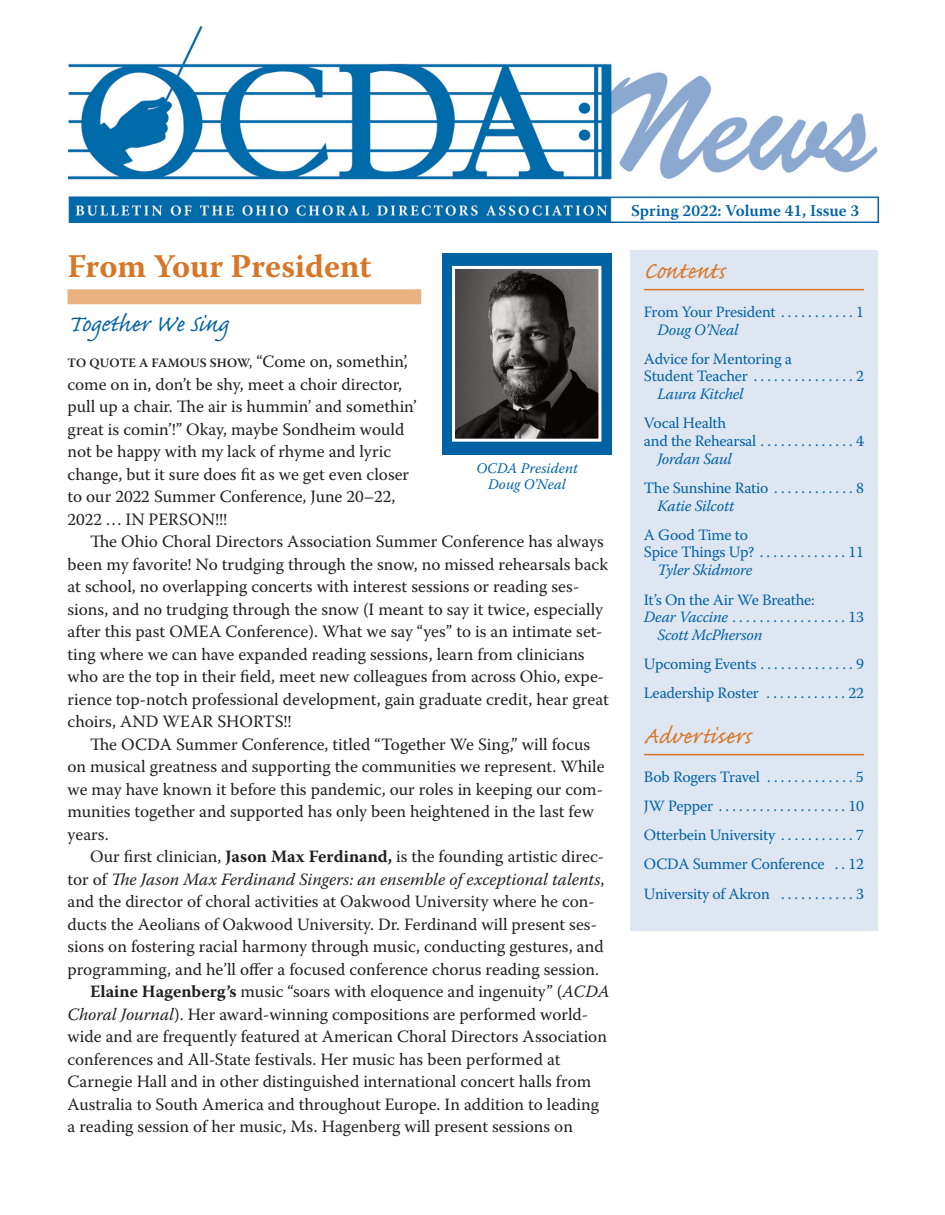
<style>
.page{position:relative;width:945px;height:1215px;background:#fff}
.page>*{position:absolute;margin:0;border:0;box-sizing:border-box;transform-origin:0 0}
.t1{font:700 33px "Warnock Pro";color:#d67626}
.t2{font:30px "Caflisch Script Pro";color:#d67626}
.t3{font:30px "Caflisch Script Pro";letter-spacing:-.01em;color:#0062a3}
.t4{font:17.25px/22.5px "Warnock Pro";color:#231f20}
.t5{font:italic 17.25px "Warnock Pro";color:#231f20}
.t6{font:600 16.5px "Warnock Pro";color:#0062a3}
.t7{font:15.75px/29.2px "Warnock Pro";letter-spacing:-.015em;color:#0062a3}
.t8{font:italic 15.75px "Warnock Pro";letter-spacing:-.015em;color:#0062a3}
.t9{font:italic 14.7px/16.5px "Warnock Pro";color:#0062a3;text-align:center}
.t10{font:600 12.75px "Warnock Pro";letter-spacing:.005em;color:#231f20}
.s1{font-weight:400;font-size:17.25px}
.s2{font-weight:700}
.s3{font-style:normal}
.s4{font-style:italic}
</style>
<div class="page">
<img style="left:69px;top:26px;width:810px;height:197px">
<div style="left:615px;top:203px;width:261px;height:18px;background:#fff"></div>
<div style="left:68px;top:289px;width:353px;height:15px;background:#e9b283"></div>
<div style="left:442px;top:253px;width:170px;height:201px;background:#0062a3"></div>
<img style="left:456px;top:270px;width:141px;height:168px">
<div style="left:452px;top:266px;width:149px;height:176px;border:3px solid #fff"></div>
<div style="left:630px;top:250px;width:248px;height:681px;background:#dee6f2"></div>
<hr style="left:644px;top:289px;width:220px;height:1px;background:#d67626">
<hr style="left:644px;top:754px;width:220px;height:1px;background:#d67626">
<h1 class="t1" style="left:68px;top:254px;width:305px">From Your President</h1>
<h2 class="t3" style="left:68px;top:313px;width:162px">Together We Sing</h2>
<p class="t10" style="left:68px;top:358px;width:342px">TO QUOTE A FAMOUS SHOW, <span class="s1">“Come on, somethin’,</span></p>
<p class="t4" style="left:68px;top:374px;width:351px">come on in, don’t be shy, meet a choir director, pull up a chair. The air is hummin’ and somethin’ great is comin’!” Okay, maybe Sondheim would not be happy with my lack of rhyme and lyric change, but it sure does fit as we get even closer to our 2022 Summer Conference, June 20–22, 2022 ... IN PERSON!!!</p>
<p class="t4" style="left:68px;top:532px;width:543px;text-indent:22px">The Ohio Choral Directors Association Summer Conference has always been my favorite! No trudging through the snow, no missed rehearsals back at school, no overlapping concerts with interest sessions or reading ses&shy;sions, and no trudging through the snow (I meant to say it twice, especially after this past OMEA Conference). What we say “yes” to is an intimate set&shy;ting where we can have expanded reading sessions, learn from clinicians who are the top in their field, meet new colleagues from across Ohio, expe&shy;rience top-notch professional development, gain graduate credit, hear great choirs, AND WEAR SHORTS!!</p>
<p class="t4" style="left:68px;top:734px;width:539px;text-indent:22px">The OCDA Summer Conference, titled “Together We Sing,” will focus on musical greatness and supporting the communities we represent. While we may have known it before this pandemic, our roles in keeping our com&shy;munities together and supported has only been heightened in the last few years.</p>
<p class="t4" style="left:90px;top:847px;width:516px">Our first clinician, <span class="s2">Jason Max Ferdinand,</span> is the founding artistic direc-</p>
<p class="t5" style="left:68px;top:873px;width:538px"><span class="s3">tor of</span> The Jason Max Ferdinand Singers: an ensemble of exceptional talents<span class="s3">,</span></p>
<p class="t4" style="left:68px;top:892px;width:529px">and the director of choral activities at Oakwood University where he con-</p>
<p class="t4" style="left:68px;top:914px;width:531px">ducts the Aeolians of Oakwood University. Dr. Ferdinand will present ses-</p>
<p class="t4" style="left:68px;top:937px;width:538px">sions on fostering racial harmony through music, conducting gestures, and</p>
<p class="t4" style="left:68px;top:959px;width:533px">programming, and he’ll offer a focused conference chorus reading session.</p>
<p class="t4" style="left:90px;top:982px;width:521px"><span class="s2">Elaine Hagenberg’s</span> music “soars with eloquence and ingenuity” (<span class="s4">ACDA</span></p>
<p class="t4" style="left:68px;top:1004px;width:522px"><span class="s4">Choral Journal</span>). Her award-winning compositions are performed world-</p>
<p class="t4" style="left:68px;top:1027px;width:541px">wide and are frequently featured at American Choral Directors Association</p>
<p class="t4" style="left:68px;top:1049px;width:495px">conferences and All-State festivals. Her music has been performed at</p>
<p class="t4" style="left:68px;top:1072px;width:525px">Carnegie Hall and in other distinguished international concert halls from</p>
<p class="t4" style="left:68px;top:1094px;width:533px">Australia to South America and throughout Europe. In addition to leading</p>
<p class="t4" style="left:68px;top:1117px;width:507px">a reading session of her music, Ms. Hagenberg will present sessions on</p>
<p class="t9" style="left:476px;top:461px;width:103px">OCDA President<br>Doug O’Neal</p>
<p class="t6" style="left:631px;top:204px;width:230px">Spring 2022: Volume 41, Issue 3</p>
<h2 class="t2" style="left:644px;top:260px;width:83px">Contents</h2>
<p class="t7" style="left:644px;top:298px;width:222px">From Your President . . . . . . . . . . . 1</p>
<p class="t8" style="left:657px;top:323px;width:83px">Doug O’Neal</p>
<p class="t7" style="left:644px;top:352px;width:222px;line-height:17.2px">Advice for Mentoring a<br>Student Teacher . . . . . . . . . . . . . . . 2</p>
<p class="t8" style="left:657px;top:388px;width:88px">Laura Kitchel</p>
<p class="t7" style="left:644px;top:416px;width:222px;line-height:17.2px">Vocal Health<br>and the Rehearsal . . . . . . . . . . . . . . 4</p>
<p class="t8" style="left:657px;top:452px;width:76px">Jordan Saul</p>
<p class="t7" style="left:644px;top:475px;width:222px">The Sunshine Ratio . . . . . . . . . . . . 8</p>
<p class="t8" style="left:657px;top:500px;width:78px">Katie Silcott</p>
<p class="t7" style="left:644px;top:528px;width:222px;line-height:17.2px">A Good Time to<br>Spice Things Up? . . . . . . . . . . . . . 11</p>
<p class="t8" style="left:657px;top:564px;width:97px">Tyler Skidmore</p>
<p class="t7" style="left:644px;top:586px;width:172px">It’s On the Air We Breathe:</p>
<p class="t7" style="left:644px;top:604px;width:222px"><span class="s4">Dear Vaccine</span> . . . . . . . . . . . . . . . . . 13</p>
<p class="t8" style="left:657px;top:629px;width:106px">Scott McPherson</p>
<p class="t7" style="left:644px;top:651px;width:222px">Upcoming Events . . . . . . . . . . . . . . 9<br>Leadership Roster . . . . . . . . . . . . 22</p>
<h2 class="t2" style="left:644px;top:725px;width:109px">Advertisers</h2>
<p class="t7" style="left:644px;top:763px;width:222px;text-align:justify">Bob Rogers Travel . . . . . . . . . . . . . 5<br>JW Pepper . . . . . . . . . . . . . . . . . . . 10<br>Otterbein University . . . . . . . . . . . 7<br>OCDA Summer Conference . . 12<br>University of Akron . . . . . . . . . . . 3</p>
</div>
